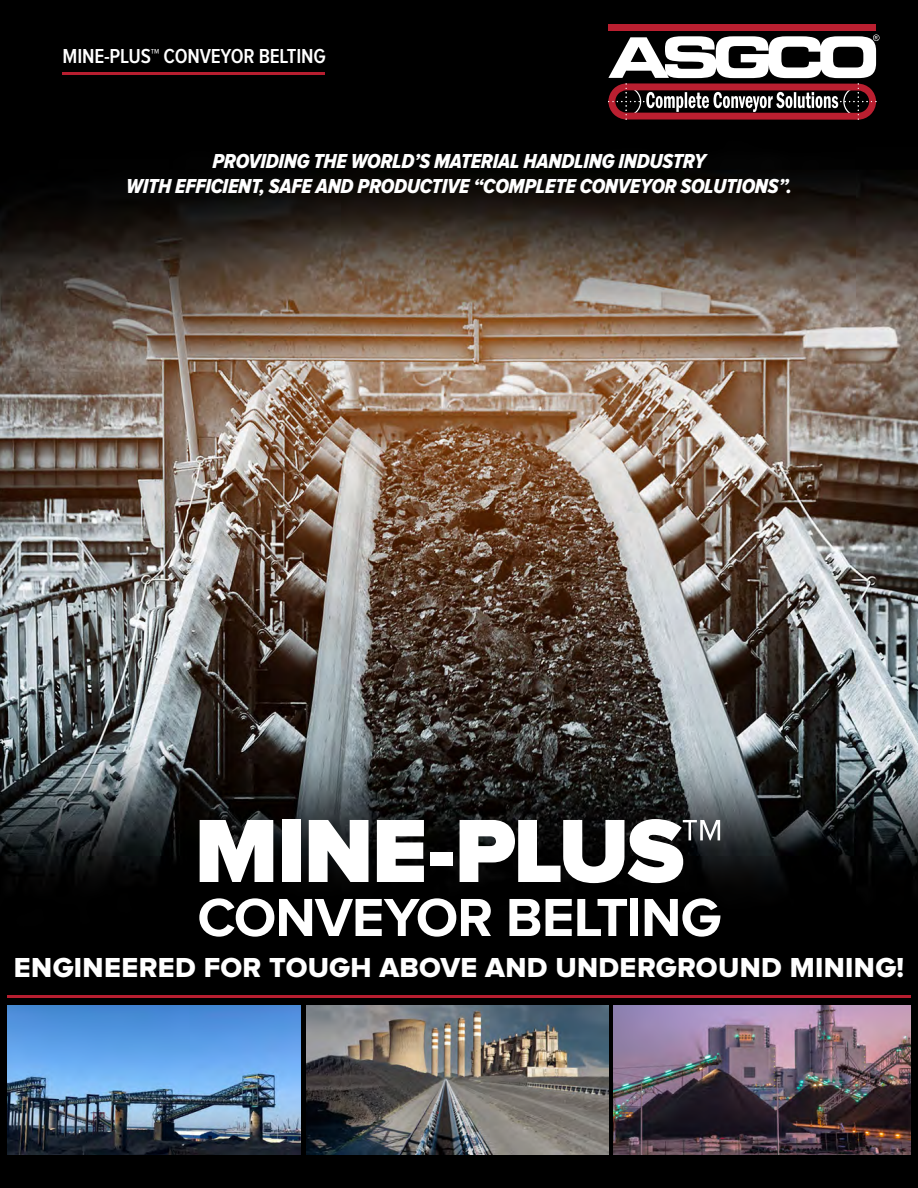
<style>
.page{position:relative;width:918px;height:1188px;background:#fff}
.page>*{position:absolute;margin:0;border:0;box-sizing:border-box;transform-origin:0 0}
.t1{font:900 93px "Proxima Nova A";letter-spacing:-.02em;color:#fff}
.t2{font:700 55.5px "Proxima Nova A";letter-spacing:-.015em;color:#fff}
.t3{font:28.5px "Proxima Nova A Extrabld";letter-spacing:.01em;color:#fff}
.t4{font:21px "Proxima Nova A Cond Extrabld It";letter-spacing:-.01em;color:#fff}
.t5{font:600 21px "Proxima Nova A Cond";letter-spacing:-.01em;color:#fff}
</style>
<div class="page">
<img style="left:0;top:0;width:918px;height:1188px">
<div style="left:608px;top:24px;width:268px;height:7px;background:#ba1f30"></div>
<svg style="left:608px;top:34px;width:272px;height:86px"></svg>
<hr style="left:63px;top:73px;width:262px;height:2px;background:#b71e30">
<hr style="left:7px;top:995px;width:903px;height:2px;background:#b71e30">
<img style="left:307px;top:1005px;width:301px;height:149px">
<img style="left:8px;top:1005px;width:292px;height:149px">
<img style="left:613px;top:1005px;width:297px;height:149px">
<hr style="left:0;top:673px;width:1px;height:441px;background:#e9e9e9">
<p class="t5" style="left:63px;top:45px;width:265px">MINE-PLUS™ CONVEYOR BELTING</p>
<p class="t4" style="left:212px;top:149px;width:495px">PROVIDING THE WORLD’S MATERIAL HANDLING INDUSTRY</p>
<p class="t4" style="left:126px;top:174px;width:667px">WITH EFFICIENT, SAFE AND PRODUCTIVE “COMPLETE CONVEYOR SOLUTIONS”.</p>
<p class="t1" style="left:195px;top:797px;width:531px">MINE-PLUS™--</p>
<p class="t2" style="left:197px;top:886px;width:525px">CONVEYOR BELTING</p>
<p class="t3" style="left:14px;top:951px;width:892px">ENGINEERED FOR TOUGH ABOVE AND UNDERGROUND MINING!</p>
</div>
